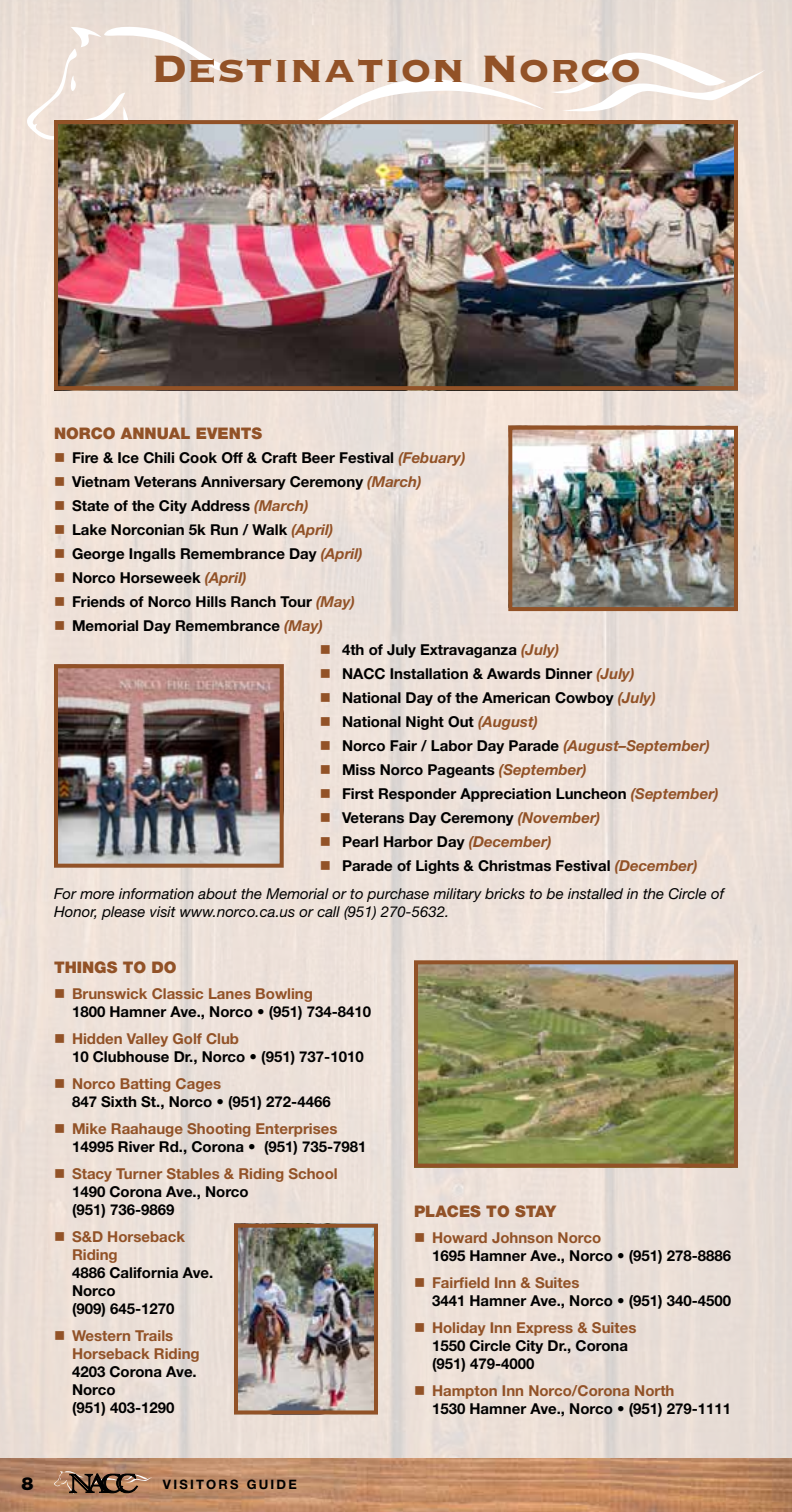
<style>
.page{position:relative;width:792px;height:1512px;background:#fff}
.page>*{position:absolute;margin:0;border:0;box-sizing:border-box;transform-origin:0 0}
.t1{font:50px "Copperplate Gothic Std 33 BC";color:#925227}
.t2{font:900 18px "Helvetica Neue LT Std";color:#000}
.t3{font:900 16px "Helvetica Neue LT Std";color:#925227}
.t4{font:700 15px/18px "Helvetica Neue LT Std";color:#000}
.t5{font:italic 15px/28px "Helvetica Neue LT Std";color:#000}
.t6{font:700 15px/18px "Helvetica Neue LT Std";color:#925227}
.t7{font:700 13px "Helvetica Neue LT Std";letter-spacing:.17em;color:#000}
.s1{color:#925227}
.s2{font-style:italic;color:#925227}
.s3{font-weight:700;font-style:normal}
.s4{font-weight:700;color:#925227}
</style>
<div class="page">
<img style="left:0;top:0;width:792px;height:1512px">
<svg style="left:54px;top:1471px;width:98px;height:23px;background:#8b6850"></svg>
<svg style="left:26px;top:26px;width:222px;height:175px;background:#eee1d9"></svg>
<svg style="left:282px;top:50px;width:484px;height:86px;background:#f0e4dd"></svg>
<img style="left:239px;top:1229px;width:134px;height:180px">
<div style="left:234px;top:1224px;width:144px;height:190px;border:4px solid #925227"></div>
<img style="left:419px;top:965px;width:314px;height:198px">
<div style="left:414px;top:960px;width:324px;height:208px;border:4px solid #925227"></div>
<img style="left:59px;top:125px;width:674px;height:260px">
<div style="left:54px;top:120px;width:684px;height:270px;border:4px solid #925227"></div>
<img style="left:513px;top:431px;width:220px;height:175px">
<div style="left:508px;top:426px;width:230px;height:185px;border:4px solid #925227"></div>
<img style="left:59px;top:669px;width:220px;height:194px">
<div style="left:54px;top:664px;width:230px;height:204px;border:4px solid #925227"></div>
<h1 class="t1" style="left:151px;top:44px;width:492px">Destination Norco</h1>
<p class="t3" style="left:54px;top:424px;width:210px">NORCO ANNUAL EVENTS</p>
<p class="t4" style="left:54px;top:448px;width:413px"><span class="s1">■</span> Fire &amp; Ice Chili Cook Off &amp; Craft Beer Festival <span class="s2">(Febuary)</span></p>
<p class="t4" style="left:54px;top:472px;width:369px"><span class="s1">■</span> Vietnam Veterans Anniversary Ceremony <span class="s2">(March)</span></p>
<p class="t4" style="left:54px;top:496px;width:256px"><span class="s1">■</span> State of the City Address <span class="s2">(March)</span></p>
<p class="t4" style="left:54px;top:520px;width:281px"><span class="s1">■</span> Lake Norconian 5k Run / Walk <span class="s2">(April)</span></p>
<p class="t4" style="left:54px;top:544px;width:310px"><span class="s1">■</span> George Ingalls Remembrance Day <span class="s2">(April)</span></p>
<p class="t4" style="left:54px;top:568px;width:194px"><span class="s1">■</span> Norco Horseweek <span class="s2">(April)</span></p>
<p class="t4" style="left:54px;top:592px;width:303px"><span class="s1">■</span> Friends of Norco Hills Ranch Tour <span class="s2">(May)</span></p>
<p class="t4" style="left:54px;top:616px;width:271px"><span class="s1">■</span> Memorial Day Remembrance <span class="s2">(May)</span></p>
<p class="t4" style="left:320px;top:640px;width:241px"><span class="s1">■</span> 4th of July Extravaganza <span class="s2">(July)</span></p>
<p class="t4" style="left:320px;top:664px;width:316px"><span class="s1">■</span> NACC Installation &amp; Awards Dinner <span class="s2">(July)</span></p>
<p class="t4" style="left:320px;top:688px;width:338px"><span class="s1">■</span> National Day of the American Cowboy <span class="s2">(July)</span></p>
<p class="t4" style="left:320px;top:712px;width:220px"><span class="s1">■</span> National Night Out <span class="s2">(August)</span></p>
<p class="t4" style="left:320px;top:736px;width:392px"><span class="s1">■</span> Norco Fair / Labor Day Parade <span class="s2">(August–September)</span></p>
<p class="t4" style="left:320px;top:760px;width:269px"><span class="s1">■</span> Miss Norco Pageants <span class="s2">(September)</span></p>
<p class="t4" style="left:320px;top:784px;width:400px"><span class="s1">■</span> First Responder Appreciation Luncheon <span class="s2">(September)</span></p>
<p class="t4" style="left:320px;top:808px;width:282px"><span class="s1">■</span> Veterans Day Ceremony <span class="s2">(November)</span></p>
<p class="t4" style="left:320px;top:832px;width:233px"><span class="s1">■</span> Pearl Harbor Day <span class="s2">(December)</span></p>
<p class="t5" style="left:54px;top:851px;width:672px;text-indent:266px"><span class="s1">■</span> <span class="s3">Parade of Lights &amp; Christmas Festival</span> <span class="s4">(December)<br></span>For more information about the Memorial or to purchase military bricks to be installed in the Circle of</p>
<p class="t5" style="left:54px;top:897px;width:397px">Honor, please visit www.norco.ca.us or call (951) 270-5632.</p>
<p class="t3" style="left:54px;top:958px;width:124px">THINGS TO DO</p>
<p class="t4" style="left:72px;top:985px;width:301px;text-indent:-18px"><span class="s1">■ Brunswick Classic Lanes Bowling<br></span>1800 Hamner Ave., Norco • (951) 734-8410</p>
<p class="t4" style="left:72px;top:1030px;width:293px;text-indent:-18px"><span class="s1">■ Hidden Valley Golf Club<br></span>10 Clubhouse Dr., Norco • (951) 737-1010</p>
<p class="t4" style="left:72px;top:1075px;width:260px;text-indent:-18px"><span class="s1">■ Norco Batting Cages<br></span>847 Sixth St., Norco • (951) 272-4466</p>
<p class="t4" style="left:72px;top:1120px;width:296px;text-indent:-18px"><span class="s1">■ Mike Raahauge Shooting Enterprises<br></span>14995 River Rd., Corona • (951) 735-7981</p>
<p class="t4" style="left:72px;top:1165px;width:267px;text-indent:-18px"><span class="s1">■ Stacy Turner Stables &amp; Riding School<br></span>1490 Corona Ave., Norco<br>(951) 736-9869</p>
<p class="t6" style="left:72px;top:1228px;width:115px;text-indent:-18px">■ S&amp;D Horseback<br>Riding</p>
<p class="t4" style="left:72px;top:1264px;width:143px">4886 California Ave.<br>Norco<br>(909) 645-1270</p>
<p class="t6" style="left:72px;top:1327px;width:129px;text-indent:-18px">■ Western Trails<br>Horseback Riding</p>
<p class="t4" style="left:72px;top:1363px;width:126px">4203 Corona Ave.<br>Norco<br>(951) 403-1290</p>
<p class="t2" style="left:21px;top:1473px;width:14px">8</p>
<p class="t7" style="left:163px;top:1476px;width:135px">VISITORS GUIDE</p>
<p class="t3" style="left:414px;top:1201px;width:144px">PLACES TO STAY</p>
<p class="t4" style="left:432px;top:1228px;width:301px;text-indent:-18px"><span class="s1">■ Howard Johnson Norco<br></span>1695 Hamner Ave., Norco • (951) 278-8886</p>
<p class="t4" style="left:432px;top:1273px;width:301px;text-indent:-18px"><span class="s1">■ Fairfield Inn &amp; Suites<br></span>3441 Hamner Ave., Norco • (951) 340-4500</p>
<p class="t4" style="left:432px;top:1318px;width:206px;text-indent:-18px"><span class="s1">■ Holiday Inn Express &amp; Suites<br></span>1550 Circle City Dr., Corona (951) 479-4000</p>
<p class="t4" style="left:432px;top:1381px;width:301px;text-indent:-18px"><span class="s1">■ Hampton Inn Norco/Corona North<br></span>1530 Hamner Ave., Norco • (951) 279-1111</p>
</div>
